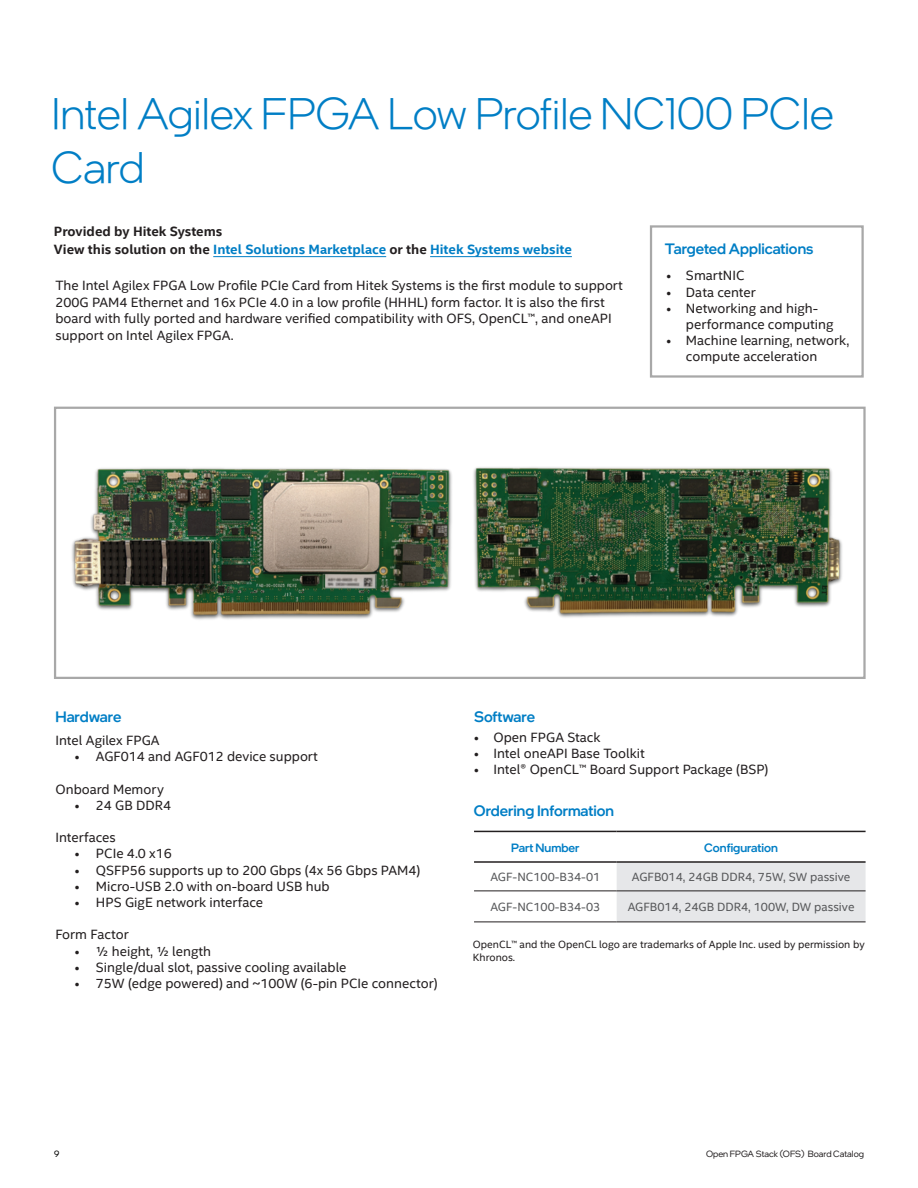
<style>
.page{position:relative;width:918px;height:1188px;background:#fff}
.page>*{position:absolute;margin:0;border:0;box-sizing:border-box;transform-origin:0 0}
.t1{font:300 45px/54px "Intel One Display";letter-spacing:-.01em;color:#007ec5}
.t2{font:500 15px "Intel One Display";color:#007ec5}
.t3{font:13.5px/16.5px "Intel Clear";color:#231f20}
.t4{font:700 13.5px/18px "Intel Clear";color:#231f20}
.t5{font:12px "Intel Clear";color:#57585a}
.t6{font:500 12px "Intel One Display";color:#007ec5}
.t7{font:10.5px/12.6px "Intel Clear";color:#231f20}
.t8{font:9px "Intel One Display";color:#231f20}
.t9{font:9px "Intel One Display";color:#000}
.s1{color:#007ec5}
</style>
<div class="page">
<div style="left:650px;top:225px;width:214px;height:153px;border:2px solid #a8a8a8"></div>
<hr style="left:213px;top:256px;width:173px;height:1px;background:#007ec5">
<hr style="left:430px;top:256px;width:142px;height:1px;background:#007ec5">
<div style="left:54px;top:407px;width:812px;height:272px;border:2px solid #a8a8a8"></div>
<img style="left:473px;top:453px;width:391px;height:178px">
<img style="left:54px;top:453px;width:398px;height:180px">
<svg style="left:474px;top:832px;width:392px;height:90px"></svg>
<hr style="left:474px;top:831px;width:143px;height:1px;background:#231f20">
<hr style="left:617px;top:831px;width:249px;height:1px;background:#231f20">
<hr style="left:474px;top:861px;width:143px;height:2px;background:#231f20">
<hr style="left:617px;top:861px;width:249px;height:2px;background:#231f20">
<hr style="left:474px;top:891px;width:143px;height:1px;background:#231f20">
<hr style="left:617px;top:891px;width:249px;height:1px;background:#231f20">
<hr style="left:474px;top:922px;width:143px;height:1px;background:#231f20">
<hr style="left:617px;top:922px;width:249px;height:1px;background:#231f20">
<h1 class="t1" style="left:51px;top:86px;width:784px">Intel Agilex FPGA Low Profile NC100 PCIe<br>Card</h1>
<p class="t4" style="left:54px;top:222px;width:519px">Provided by Hitek Systems<br>View this solution on the <span class="s1">Intel Solutions Marketplace</span> or the <span class="s1">Hitek Systems website</span></p>
<p class="t3" style="left:55px;top:277px;width:569px">The Intel Agilex FPGA Low Profile PCIe Card from Hitek Systems is the first module to support 200G PAM4 Ethernet and 16x PCIe 4.0 in a low profile (HHHL) form factor. It is also the first board with fully ported and hardware verified compatibility with OFS, OpenCL™, and oneAPI support on Intel Agilex FPGA.</p>
<p class="t2" style="left:665px;top:239px;width:150px">Targeted Applications</p>
<p class="t3" style="left:666px;top:267px;width:80px">• SmartNIC</p>
<p class="t3" style="left:666px;top:283px;width:91px">• Data center</p>
<p class="t3" style="left:686px;top:300px;width:149px;text-indent:-19px">• Networking and high&shy;performance computing</p>
<p class="t3" style="left:686px;top:332px;width:165px;text-indent:-19px">• Machine learning, network, compute acceleration</p>
<p class="t2" style="left:55px;top:707px;width:67px">Hardware</p>
<p class="t2" style="left:474px;top:707px;width:63px">Software</p>
<p class="t3" style="left:55px;top:732px;width:106px">Intel Agilex FPGA</p>
<p class="t3" style="left:75px;top:748px;width:245px">• AGF014 and AGF012 device support</p>
<p class="t3" style="left:55px;top:780px;width:110px">Onboard Memory</p>
<p class="t3" style="left:75px;top:796px;width:98px">• 24 GB DDR4</p>
<p class="t3" style="left:55px;top:829px;width:62px">Interfaces</p>
<p class="t3" style="left:75px;top:845px;width:98px">• PCIe 4.0 x16</p>
<p class="t3" style="left:75px;top:861px;width:347px">• QSFP56 supports up to 200 Gbps (4x 56 Gbps PAM4)</p>
<p class="t3" style="left:75px;top:877px;width:256px">• Micro-USB 2.0 with on-board USB hub</p>
<p class="t3" style="left:75px;top:894px;width:190px">• HPS GigE network interface</p>
<p class="t3" style="left:55px;top:926px;width:75px">Form Factor</p>
<p class="t3" style="left:75px;top:942px;width:138px">• ½ height, ½ length</p>
<p class="t3" style="left:75px;top:958px;width:273px">• Single/dual slot, passive cooling available</p>
<p class="t3" style="left:75px;top:975px;width:364px">• 75W (edge powered) and ~100W (6-pin PCIe connector)</p>
<p class="t3" style="left:474px;top:729px;width:128px">• Open FPGA Stack</p>
<p class="t3" style="left:474px;top:745px;width:172px">• Intel oneAPI Base Toolkit</p>
<p class="t3" style="left:474px;top:761px;width:296px">• Intel® OpenCL™ Board Support Package (BSP)</p>
<p class="t2" style="left:474px;top:801px;width:142px">Ordering Information</p>
<p class="t6" style="left:511px;top:840px;width:70px">Part Number</p>
<p class="t6" style="left:704px;top:840px;width:75px">Configuration</p>
<p class="t5" style="left:490px;top:869px;width:111px">AGF-NC100-B34-01</p>
<p class="t5" style="left:632px;top:869px;width:220px">AGFB014, 24GB DDR4, 75W, SW passive</p>
<p class="t5" style="left:490px;top:899px;width:111px">AGF-NC100-B34-03</p>
<p class="t5" style="left:628px;top:899px;width:228px">AGFB014, 24GB DDR4, 100W, DW passive</p>
<p class="t7" style="left:473px;top:938px;width:393px">OpenCL™ and the OpenCL logo are trademarks of Apple Inc. used by permission by<br>Khronos.</p>
<p class="t9" style="left:54px;top:1148px;width:7px">9</p>
<p class="t8" style="left:706px;top:1149px;width:159px">Open FPGA Stack (OFS) Board Catalog</p>
</div>
